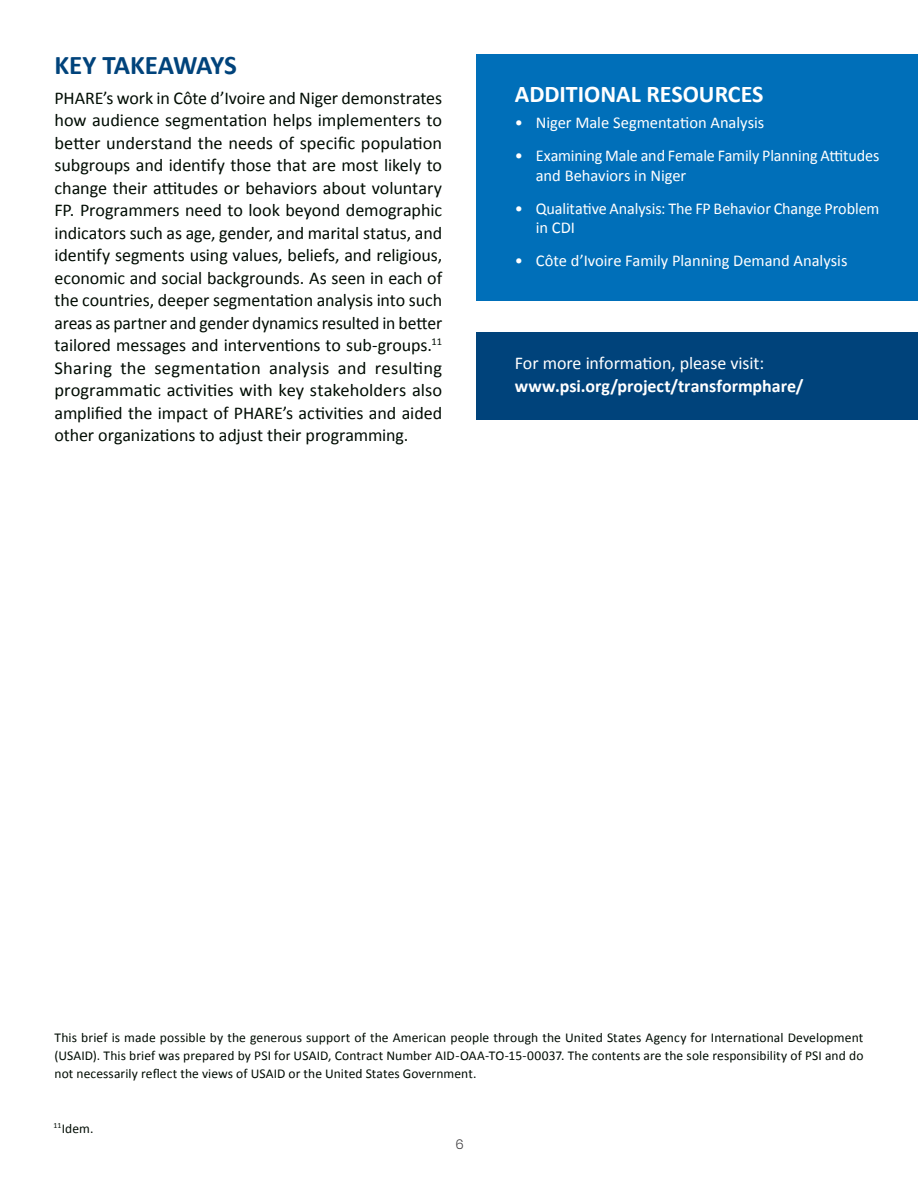
<style>
.page{position:relative;width:918px;height:1188px;background:#fff}
.page>*{position:absolute;margin:0;border:0;box-sizing:border-box;transform-origin:0 0}
.t1{font:700 27px "Calibri";letter-spacing:-.015em;color:#00437b}
.t2{font:700 24px "Calibri";color:#fff}
.t3{font:18px/22.5px "Calibri";letter-spacing:-.005em;color:#010c03;text-align:justify}
.t4{font:700 18px "Calibri";color:#fff}
.t5{font:18px "Calibri";letter-spacing:-.005em;color:#fff}
.t6{font:16.5px/19.5px "Calibri";letter-spacing:-.005em;color:#fff}
.t7{font:13.5px/18px "Calibri";letter-spacing:.005em;color:#010c03;text-align:justify}
.t8{font:300 13.5px "Poppins";color:#414042}
</style>
<div class="page">
<div style="left:476px;top:54px;width:442px;height:246px;background:#006fb9"></div>
<div style="left:476px;top:333px;width:442px;height:87px;background:#00437b"></div>
<h1 class="t1" style="left:55px;top:49px;width:184px">KEY TAKEAWAYS</h1>
<p class="t3" style="left:55px;top:86px;width:389px">PHARE’s work in Côte d’Ivoire and Niger demonstrates how audience segmentation helps implementers to better understand the needs of specific population subgroups and identify those that are most likely to change their attitudes or behaviors about voluntary FP. Programmers need to look beyond demographic indicators such as age, gender, and marital status, and identify segments using values, beliefs, and religious, economic and social backgrounds. As seen in each of the countries, deeper segmentation analysis into such areas as partner and gender dynamics resulted in better tailored messages and interventions to sub-groups.<sup>11<br></sup>Sharing the segmentation analysis and resulting programmatic activities with key stakeholders also amplified the impact of PHARE’s activities and aided other organizations to adjust their programming.</p>
<h2 class="t2" style="left:515px;top:79px;width:250px">ADDITIONAL RESOURCES</h2>
<p class="t6" style="left:515px;top:113px;width:251px">• Niger Male Segmentation Analysis</p>
<p class="t6" style="left:536px;top:146px;width:345px;text-indent:-21px">• Examining Male and Female Family Planning Attitudes and Behaviors in Niger</p>
<p class="t6" style="left:536px;top:198px;width:345px;text-indent:-21px">• Qualitative Analysis: The FP Behavior Change Problem in CDI</p>
<p class="t6" style="left:515px;top:251px;width:334px">• Côte d’Ivoire Family Planning Demand Analysis</p>
<p class="t5" style="left:515px;top:351px;width:251px">For more information, please visit:</p>
<p class="t4" style="left:515px;top:374px;width:290px">www.psi.org/project/transformphare/</p>
<p class="t7" style="left:55px;top:1028px;width:810px">This brief is made possible by the generous support of the American people through the United States Agency for International Development (USAID). This brief was prepared by PSI for USAID, Contract Number AID-OAA-TO-15-00037. The contents are the sole responsibility of PSI and do not necessarily reflect the views of USAID or the United States Government.</p>
<p class="t7" style="left:54px;top:1119px;width:41px"><sup>11</sup>Idem.</p>
<p class="t8" style="left:455px;top:1136px;width:10px">6</p>
</div>
